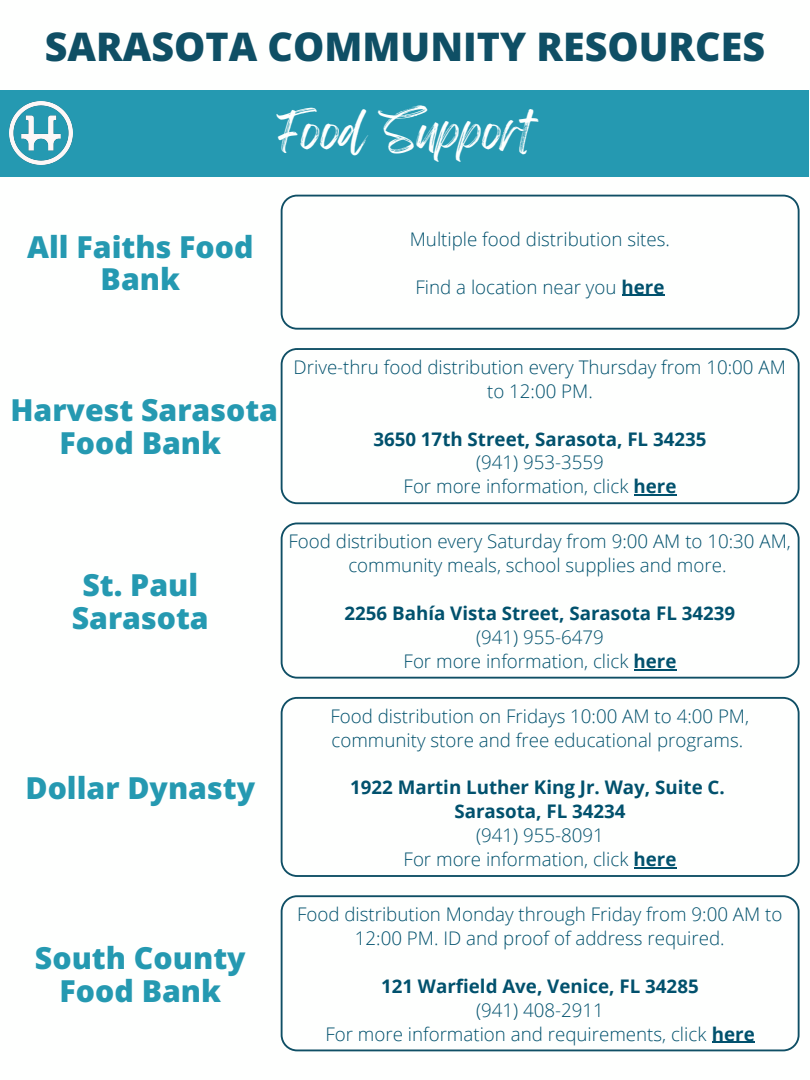
<style>
.page{position:relative;width:810px;height:1080px;background:#fff}
.page>*{position:absolute;margin:0;border:0;box-sizing:border-box;transform-origin:0 0}
.t1{font:43.75px "Feeling Passionate";color:#fefffe}
.t2{font:800 39.38px "Open Sans";color:#0f4f65}
.t3{font:800 30.25px/32.8px "Open Sans";color:#2599b1;text-align:center}
.t4{font:300 18.75px/23.9px "Open Sans";color:#01516d;text-align:center}
.t5{font:700 18.75px/23.9px "Open Sans";color:#01516d;text-align:center}
.s1{font-weight:700}
</style>
<div class="page">
<div style="left:0;top:90px;width:809px;height:86px;background:#2599b1"></div>
<img style="left:9px;top:102px;width:63px;height:63px">
<svg style="left:281px;top:195px;width:519px;height:135px"></svg>
<hr style="left:622px;top:294px;width:43px;height:2px;background:#01516d">
<svg style="left:281px;top:348px;width:519px;height:156px"></svg>
<hr style="left:634px;top:494px;width:43px;height:2px;background:#01516d">
<svg style="left:281px;top:523px;width:519px;height:156px"></svg>
<hr style="left:634px;top:669px;width:43px;height:2px;background:#01516d">
<svg style="left:281px;top:697px;width:519px;height:180px"></svg>
<hr style="left:634px;top:867px;width:43px;height:2px;background:#01516d">
<svg style="left:281px;top:895px;width:519px;height:156px"></svg>
<hr style="left:712px;top:1042px;width:43px;height:1px;background:#01516d">
<h2 class="t2" style="left:45px;top:19px;width:722px">SARASOTA COMMUNITY RESOURCES</h2>
<h1 class="t1" style="left:277px;top:96px;width:257px">Food Support</h1>
<h3 class="t3" style="left:27px;top:229px;width:228px">All Faiths Food<br>Bank</h3>
<p class="t4" style="left:410px;top:227px;width:262px">Multiple food distribution sites.</p>
<p class="t4" style="left:416px;top:274px;width:250px">Find a location near you <span class="s1">here</span></p>
<h3 class="t3" style="left:10px;top:393px;width:269px">Harvest Sarasota<br>Food Bank</h3>
<h3 class="t3" style="left:72px;top:568px;width:138px">St. Paul<br>Sarasota</h3>
<h3 class="t3" style="left:26px;top:771px;width:231px">Dollar Dynasty</h3>
<h3 class="t3" style="left:35px;top:941px;width:212px">South County<br>Food Bank</h3>
<p class="t4" style="left:294px;top:355px;width:494px">Drive-thru food distribution every Thursday from 10:00 AM to 12:00 PM.</p>
<p class="t5" style="left:373px;top:426px;width:335px">3650 17th Street, Sarasota, FL 34235</p>
<p class="t4" style="left:404px;top:450px;width:274px">(941) 953-3559<br>For more information, click <span class="s1">here</span></p>
<p class="t4" style="left:289px;top:529px;width:504px">Food distribution every Saturday from 9:00 AM to 10:30 AM, community meals, school supplies and more.</p>
<p class="t5" style="left:345px;top:601px;width:392px">2256 Bahía Vista Street, Sarasota FL 34239</p>
<p class="t4" style="left:404px;top:625px;width:274px">(941) 955-6479<br>For more information, click <span class="s1">here</span></p>
<p class="t4" style="left:330px;top:704px;width:420px;text-align:left">Food distribution on Fridays 10:00 AM to 4:00 PM, community store and free educational programs.</p>
<p class="t5" style="left:350px;top:775px;width:376px">1922 Martin Luther King Jr. Way, Suite C.<br>Sarasota, FL 34234</p>
<p class="t4" style="left:404px;top:823px;width:274px">(941) 955-8091<br>For more information, click <span class="s1">here</span></p>
<p class="t4" style="left:297px;top:902px;width:487px">Food distribution Monday through Friday from 9:00 AM to<br>12:00 PM. ID and proof of address required.</p>
<p class="t5" style="left:381px;top:974px;width:319px">121 Warfield Ave, Venice, FL 34285</p>
<p class="t4" style="left:325px;top:997px;width:431px">(941) 408-2911<br>For more information and requirements, click <span class="s1">here</span></p>
</div>
